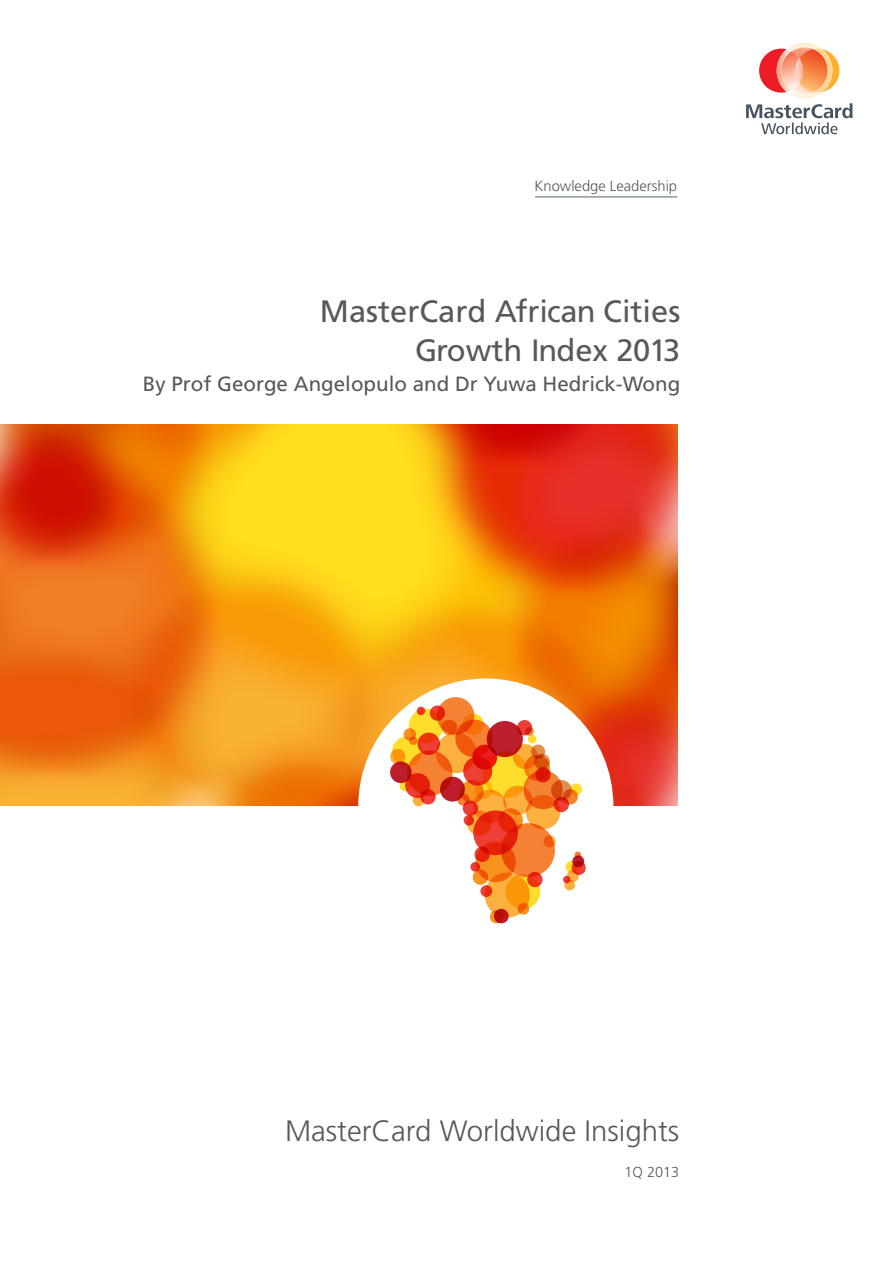
<style>
.page{position:relative;width:893px;height:1263px;background:#fff}
.page>*{position:absolute;margin:0;border:0;box-sizing:border-box;transform-origin:0 0}
.t1{font:30.9px/39px "Frutiger";color:#57585a;text-align:right}
.t2{font:300 29.4px "Frutiger";color:#57585a}
.t3{font:20.55px "Frutiger";color:#57585a}
.t4{font:300 14.7px "Frutiger";color:#57585a}
.t5{font:300 14.4px "Frutiger";color:#57585a}
</style>
<div class="page">
<svg style="left:746px;top:103px;width:106px;height:31px"></svg>
<svg style="left:759px;top:49px;width:27px;height:44px"></svg>
<img style="left:777px;top:49px;width:9px;height:43px">
<img style="left:786px;top:43px;width:36px;height:8px">
<img style="left:792px;top:47px;width:21px;height:4px">
<img style="left:781px;top:51px;width:18px;height:39px">
<img style="left:795px;top:58px;width:4px;height:25px">
<img style="left:799px;top:49px;width:14px;height:41px">
<svg style="left:813px;top:49px;width:26px;height:45px"></svg>
<img style="left:786px;top:90px;width:36px;height:8px">
<img style="left:0;top:424px;width:678px;height:381px">
<div style="left:358px;top:678px;width:255px;height:256px;background:#fff;border-radius:50%"></div>
<div style="left:485px;top:872px;width:45px;height:45px;background:#fbb03f;border-radius:50%"></div>
<div style="left:501px;top:823px;width:54px;height:54px;background:#f48232;border-radius:50%"></div>
<svg style="left:473px;top:810px;width:45px;height:45px"></svg>
<div style="left:407px;top:750px;width:45px;height:46px;background:#f48232;border-radius:50%"></div>
<svg style="left:436px;top:733px;width:40px;height:40px"></svg>
<div style="left:409px;top:709px;width:34px;height:34px;background:#ffdd2b;border-radius:50%"></div>
<svg style="left:418px;top:733px;width:22px;height:22px"></svg>
<svg style="left:392px;top:736px;width:30px;height:31px"></svg>
<svg style="left:475px;top:842px;width:41px;height:40px"></svg>
<svg style="left:480px;top:885px;width:12px;height:12px"></svg>
<svg style="left:505px;top:874px;width:35px;height:35px"></svg>
<svg style="left:527px;top:872px;width:16px;height:15px"></svg>
<div style="left:554px;top:797px;width:15px;height:15px;background:#ee3e35;border-radius:50%"></div>
<svg style="left:563px;top:789px;width:15px;height:15px"></svg>
<svg style="left:570px;top:783px;width:12px;height:12px"></svg>
<div style="left:517px;top:720px;width:15px;height:15px;background:#ee3e35;border-radius:50%"></div>
<svg style="left:525px;top:727px;width:9px;height:9px"></svg>
<div style="left:528px;top:735px;width:9px;height:8px;background:#ffdd2b;border-radius:50%"></div>
<div style="left:531px;top:744px;width:14px;height:15px;background:#e18f4b;border-radius:50%"></div>
<svg style="left:551px;top:780px;width:21px;height:21px"></svg>
<svg style="left:474px;top:847px;width:16px;height:15px"></svg>
<svg style="left:390px;top:749px;width:15px;height:15px"></svg>
<svg style="left:420px;top:789px;width:16px;height:15px"></svg>
<div style="left:463px;top:800px;width:15px;height:16px;background:#ee3e35;border-radius:50%"></div>
<svg style="left:457px;top:793px;width:12px;height:13px"></svg>
<svg style="left:390px;top:761px;width:22px;height:22px"></svg>
<div style="left:437px;top:697px;width:37px;height:38px;background:#f48232;border-radius:50%"></div>
<svg style="left:455px;top:720px;width:38px;height:37px"></svg>
<div style="left:487px;top:721px;width:36px;height:36px;background:#be1d2c;border-radius:50%"></div>
<div style="left:483px;top:751px;width:46px;height:47px;background:#ffdd2b;border-radius:50%"></div>
<svg style="left:463px;top:714px;width:21px;height:21px"></svg>
<svg style="left:442px;top:720px;width:15px;height:15px"></svg>
<svg style="left:417px;top:707px;width:8px;height:8px"></svg>
<svg style="left:409px;top:736px;width:9px;height:9px"></svg>
<svg style="left:404px;top:728px;width:12px;height:13px"></svg>
<svg style="left:430px;top:705px;width:15px;height:16px"></svg>
<svg style="left:473px;top:869px;width:15px;height:16px"></svg>
<svg style="left:498px;top:808px;width:25px;height:25px"></svg>
<svg style="left:524px;top:770px;width:39px;height:39px"></svg>
<svg style="left:503px;top:786px;width:29px;height:29px"></svg>
<svg style="left:526px;top:795px;width:34px;height:34px"></svg>
<svg style="left:524px;top:755px;width:26px;height:26px"></svg>
<svg style="left:467px;top:810px;width:25px;height:25px"></svg>
<svg style="left:473px;top:790px;width:33px;height:33px"></svg>
<svg style="left:475px;top:780px;width:18px;height:19px"></svg>
<svg style="left:460px;top:780px;width:24px;height:23px"></svg>
<svg style="left:463px;top:756px;width:29px;height:30px"></svg>
<svg style="left:440px;top:777px;width:25px;height:25px"></svg>
<svg style="left:472px;top:745px;width:25px;height:24px"></svg>
<svg style="left:513px;top:744px;width:25px;height:25px"></svg>
<svg style="left:405px;top:773px;width:25px;height:25px"></svg>
<svg style="left:470px;top:862px;width:10px;height:10px"></svg>
<svg style="left:413px;top:795px;width:11px;height:11px"></svg>
<svg style="left:399px;top:780px;width:12px;height:11px"></svg>
<svg style="left:543px;top:835px;width:13px;height:12px"></svg>
<svg style="left:566px;top:861px;width:12px;height:12px"></svg>
<svg style="left:567px;top:870px;width:12px;height:12px"></svg>
<svg style="left:564px;top:879px;width:11px;height:11px"></svg>
<svg style="left:572px;top:855px;width:12px;height:12px"></svg>
<svg style="left:563px;top:876px;width:7px;height:7px"></svg>
<svg style="left:575px;top:851px;width:6px;height:7px"></svg>
<svg style="left:572px;top:861px;width:14px;height:14px"></svg>
<svg style="left:534px;top:754px;width:16px;height:15px"></svg>
<svg style="left:518px;top:903px;width:11px;height:12px"></svg>
<svg style="left:494px;top:909px;width:15px;height:14px"></svg>
<svg style="left:490px;top:910px;width:13px;height:13px"></svg>
<svg style="left:464px;top:815px;width:10px;height:10px"></svg>
<hr style="left:535px;top:197px;width:142px;height:1px;background:#57616e">
<p class="t4" style="left:534px;top:178px;width:144px">Knowledge Leadership</p>
<p class="t1" style="left:320px;top:291px;width:362px">MasterCard African Cities<br>Growth Index 2013</p>
<p class="t3" style="left:143px;top:372px;width:539px">By Prof George Angelopulo and Dr Yuwa Hedrick-Wong</p>
<p class="t2" style="left:285px;top:1114px;width:396px">MasterCard Worldwide Insights</p>
<p class="t5" style="left:625px;top:1163px;width:56px">1Q 2013</p>
</div>
